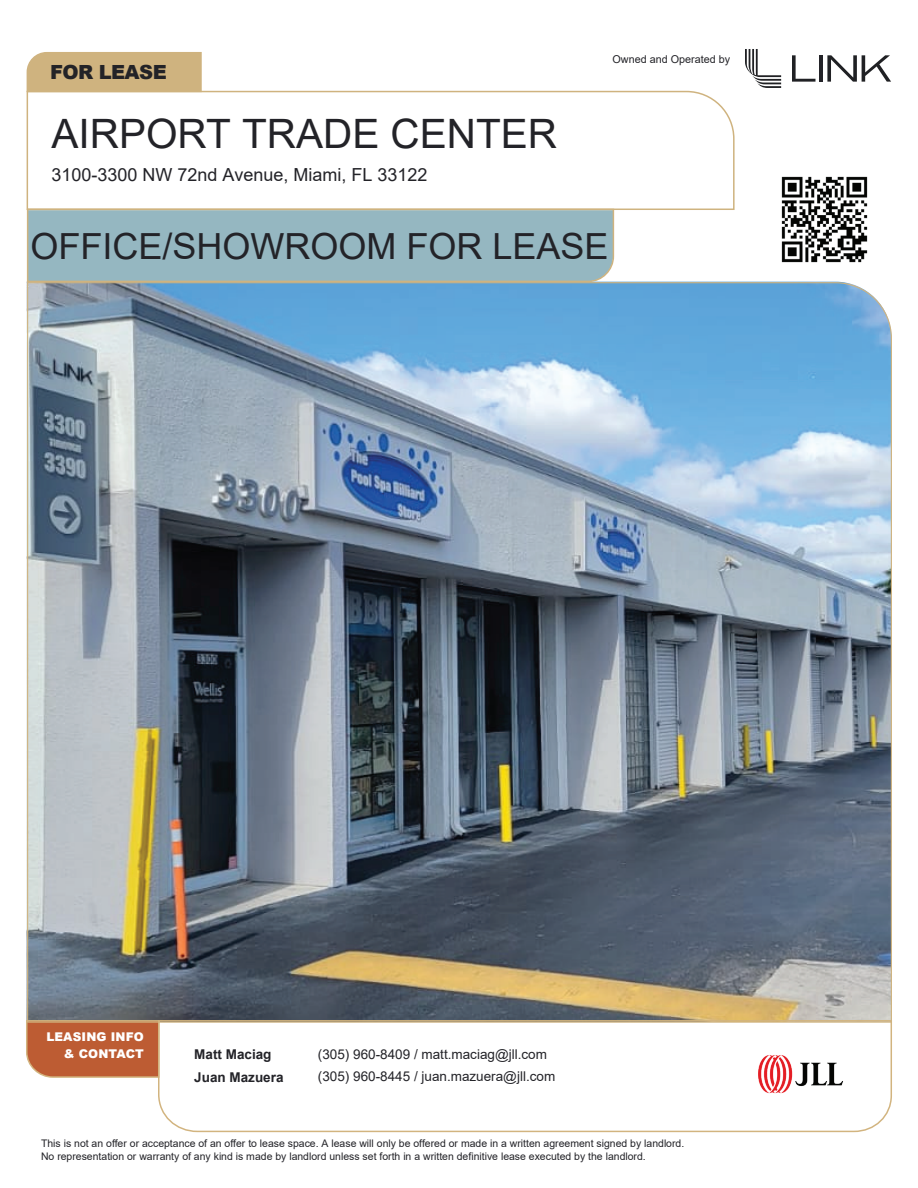
<style>
.page{position:relative;width:918px;height:1188px;background:#fff}
.page>*{position:absolute;margin:0;border:0;box-sizing:border-box;transform-origin:0 0}
.t1{font:40.5px "Arial";color:#232328}
.t2{font:36px "Arial";color:#232328}
.t3{font:900 19.5px "Arial";letter-spacing:-.03em;color:#232327}
.t4{font:18px "Arial";color:#232328}
.t5{font:13.5px/22.4px "Arial";color:#232328}
.t6{font:700 13.5px/22.6px "Arial";color:#232328}
.t7{font:900 12px/16.5px "Arial";letter-spacing:.01em;color:#fff;text-align:right}
.t8{font:10.8px "Arial";color:#232328}
.t9{font:10.5px/12.6px "Arial";color:#232328}
</style>
<div class="page">
<svg style="left:26px;top:90px;width:709px;height:120px"></svg>
<div style="left:26px;top:52px;width:176px;height:41px;background:#cfb37f"></div>
<svg style="left:26px;top:208px;width:589px;height:75px;background:#99b7be"></svg>
<svg style="left:792px;top:55px;width:23px;height:27px"></svg>
<hr style="left:819px;top:55px;width:4px;height:27px;background:#232328">
<svg style="left:827px;top:55px;width:64px;height:27px"></svg>
<svg style="left:745px;top:49px;width:36px;height:39px"></svg>
<svg style="left:158px;top:1023px;width:734px;height:110px"></svg>
<svg style="left:26px;top:1019px;width:134px;height:60px;background:#c0673f"></svg>
<img style="left:739px;top:1037px;width:123px;height:75px">
<img style="left:781px;top:176px;width:87px;height:87px">
<img style="left:27px;top:282px;width:865px;height:741px">
<h3 class="t3" style="left:50px;top:58px;width:118px">FOR LEASE</h3>
<h1 class="t1" style="left:52px;top:106px;width:507px">AIRPORT TRADE CENTER</h1>
<h3 class="t4" style="left:52px;top:162px;width:377px">3100-3300 NW 72nd Avenue, Miami, FL 33122</h3>
<p class="t8" style="left:613px;top:52px;width:119px">Owned and Operated by</p>
<h2 class="t2" style="left:30px;top:222px;width:580px">OFFICE/SHOWROOM FOR LEASE</h2>
<p class="t7" style="left:46px;top:1028px;width:99px">LEASING INFO &amp; CONTACT</p>
<p class="t6" style="left:194px;top:1043px;width:91px">Matt Maciag<br>Juan Mazuera</p>
<p class="t5" style="left:318px;top:1043px;width:239px">(305) 960-8409 / matt.maciag@jll.com (305) 960-8445 / juan.mazuera@jll.com</p>
<p class="t9" style="left:41px;top:1137px;width:645px">This is not an offer or acceptance of an offer to lease space. A lease will only be offered or made in a written agreement signed by landlord.<br>No representation or warranty of any kind is made by landlord unless set forth in a written definitive lease executed by the landlord.</p>
</div>
